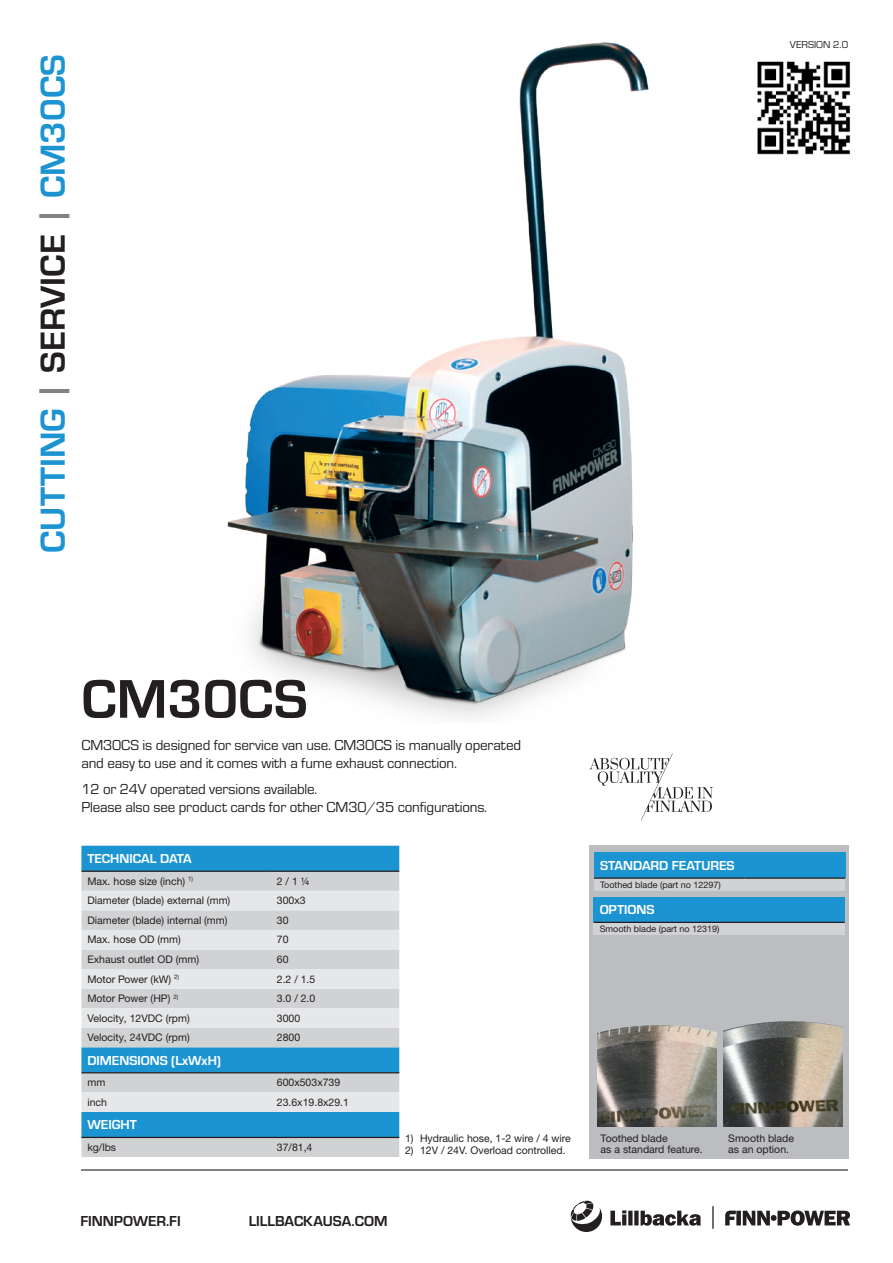
<style>
.page{position:relative;width:893px;height:1263px;background:#fff}
.page>*{position:absolute;margin:0;border:0;box-sizing:border-box;transform-origin:0 0}
.t1{font:700 56.4px "Eurostile";color:#231f20}
.t2{font:700 36px "Eurostile";color:#1c94d2}
.t3{font:15px/18px "Eurostile";letter-spacing:-.01em;color:#231f20}
.t4{font:700 15px "Eurostile";color:#231f20}
.t5{font:700 13.5px "Eurostile";color:#fff}
.t6{font:10.5px/10.5px "Helvetica Neue LTW1 G";color:#231f20}
.t7{font:10.5px "Eurostile";color:#231f20}
.t8{font:9px "Helvetica Neue LTW1 G";color:#231f20}
.s1{color:#808285}
.s2{color:#231f20}
</style>
<div class="page">
<img style="left:227px;top:42px;width:422px;height:676px">
<svg style="left:610px;top:1206px;width:104px;height:23px"></svg>
<svg style="left:570px;top:1200px;width:32px;height:32px"></svg>
<svg style="left:725px;top:1210px;width:125px;height:16px"></svg>
<hr style="left:81px;top:1169px;width:767px;height:1px;background:#808285">
<div style="left:589px;top:846px;width:260px;height:313px;background:#bcbdc0"></div>
<img style="left:598px;top:1025px;width:119px;height:101px">
<img style="left:723px;top:1021px;width:119px;height:105px">
<div style="left:81px;top:846px;width:318px;height:24px;background:#1c94d2"></div>
<svg style="left:81px;top:872px;width:318px;height:285px;background:#89b9d2"></svg>
<svg style="left:81px;top:891px;width:318px;height:221px;background:#c6d4dd"></svg>
<hr style="left:81px;top:870px;width:190px;height:2px;background:#231f20">
<hr style="left:271px;top:870px;width:128px;height:2px;background:#231f20">
<hr style="left:81px;top:1072px;width:190px;height:1px;background:#231f20">
<hr style="left:271px;top:1072px;width:128px;height:1px;background:#231f20">
<hr style="left:81px;top:1137px;width:190px;height:1px;background:#231f20">
<hr style="left:271px;top:1137px;width:128px;height:1px;background:#231f20">
<img style="left:757px;top:61px;width:94px;height:94px">
<div style="left:594px;top:897px;width:251px;height:25px;background:#1c94d2"></div>
<div style="left:594px;top:922px;width:251px;height:13px;background:#d1d2d4"></div>
<hr style="left:594px;top:922px;width:251px;height:1px;background:#231f20">
<div style="left:594px;top:853px;width:251px;height:25px;background:#1c94d2"></div>
<div style="left:594px;top:879px;width:251px;height:12px;background:#d1d2d4"></div>
<hr style="left:594px;top:877px;width:150px;height:2px;background:#231f20">
<hr style="left:744px;top:877px;width:101px;height:2px;background:#231f20">
<svg style="left:589px;top:753px;width:124px;height:67px"></svg>
<h2 class="t2" style="left:27px;top:553px;width:501px;rotate:-90deg">CUTTING <span class="s1">|</span> <span class="s2">SERVICE</span> <span class="s1">|</span> CM30CS</h2>
<p class="t7" style="left:790px;top:38px;width:60px">VERSION 2.0</p>
<h1 class="t1" style="left:81px;top:658px;width:228px">CM30CS</h1>
<h3 class="t3" style="left:81px;top:735px;width:441px">CM30CS is designed for service van use. CM30CS is manually operated and easy to use and it comes with a fume exhaust connection.</h3>
<h3 class="t3" style="left:81px;top:780px;width:407px">12 or 24V operated versions available.<br>Please also see product cards for other CM30/35 configurations.</h3>
<p class="t5" style="left:87px;top:849px;width:106px">TECHNICAL DATA</p>
<p class="t6" style="left:87px;top:876px;width:107px">Max. hose size (inch) <sup>1)</sup></p>
<p class="t6" style="left:277px;top:876px;width:34px">2 / 1 1/4</p>
<p class="t6" style="left:87px;top:895px;width:144px">Diameter (blade) external (mm)</p>
<p class="t6" style="left:277px;top:895px;width:30px">300x3</p>
<p class="t6" style="left:87px;top:915px;width:142px">Diameter (blade) internal (mm)</p>
<p class="t6" style="left:277px;top:915px;width:13px">30</p>
<p class="t6" style="left:87px;top:934px;width:95px">Max. hose OD (mm)</p>
<p class="t6" style="left:277px;top:934px;width:13px">70</p>
<p class="t6" style="left:87px;top:954px;width:113px">Exhaust outlet OD (mm)</p>
<p class="t6" style="left:277px;top:954px;width:13px">60</p>
<p class="t6" style="left:87px;top:973px;width:93px">Motor Power (kW) <sup>2)</sup></p>
<p class="t6" style="left:277px;top:973px;width:40px">2.2 / 1.5</p>
<p class="t6" style="left:87px;top:993px;width:92px">Motor Power (HP) <sup>2)</sup></p>
<p class="t6" style="left:277px;top:993px;width:40px">3.0 / 2.0</p>
<p class="t6" style="left:87px;top:1013px;width:104px">Velocity, 12VDC (rpm)</p>
<p class="t6" style="left:277px;top:1013px;width:25px">3000</p>
<p class="t6" style="left:87px;top:1032px;width:104px">Velocity, 24VDC (rpm)</p>
<p class="t6" style="left:277px;top:1032px;width:25px">2800</p>
<p class="t5" style="left:87px;top:1050px;width:135px">DIMENSIONS (LxWxH)</p>
<p class="t6" style="left:87px;top:1077px;width:19px">mm</p>
<p class="t6" style="left:277px;top:1077px;width:65px">600x503x739</p>
<p class="t6" style="left:87px;top:1097px;width:21px">inch</p>
<p class="t6" style="left:277px;top:1097px;width:74px">23.6x19.8x29.1</p>
<p class="t5" style="left:87px;top:1115px;width:51px">WEIGHT</p>
<p class="t6" style="left:87px;top:1142px;width:30px">kg/lbs</p>
<p class="t6" style="left:277px;top:1142px;width:37px">37/81,4</p>
<p class="t6" style="left:405px;top:1133px;width:167px">1) Hydraulic hose, 1-2 wire / 4 wire</p>
<p class="t6" style="left:405px;top:1145px;width:162px">2) 12V / 24V. Overload controlled.</p>
<h3 class="t4" style="left:80px;top:1210px;width:102px">FINNPOWER.FI</h3>
<h3 class="t4" style="left:249px;top:1210px;width:140px">LILLBACKAUSA.COM</h3>
<p class="t5" style="left:600px;top:855px;width:136px">STANDARD FEATURES</p>
<p class="t8" style="left:600px;top:879px;width:122px">Toothed blade (part no 12297)</p>
<p class="t5" style="left:600px;top:900px;width:56px">OPTIONS</p>
<p class="t8" style="left:600px;top:923px;width:121px">Smooth blade (part no 12319)</p>
<p class="t6" style="left:601px;top:1133px;width:104px">Toothed blade<br>as a standard feature.</p>
<p class="t6" style="left:728px;top:1133px;width:67px">Smooth blade as an option.</p>
</div>
